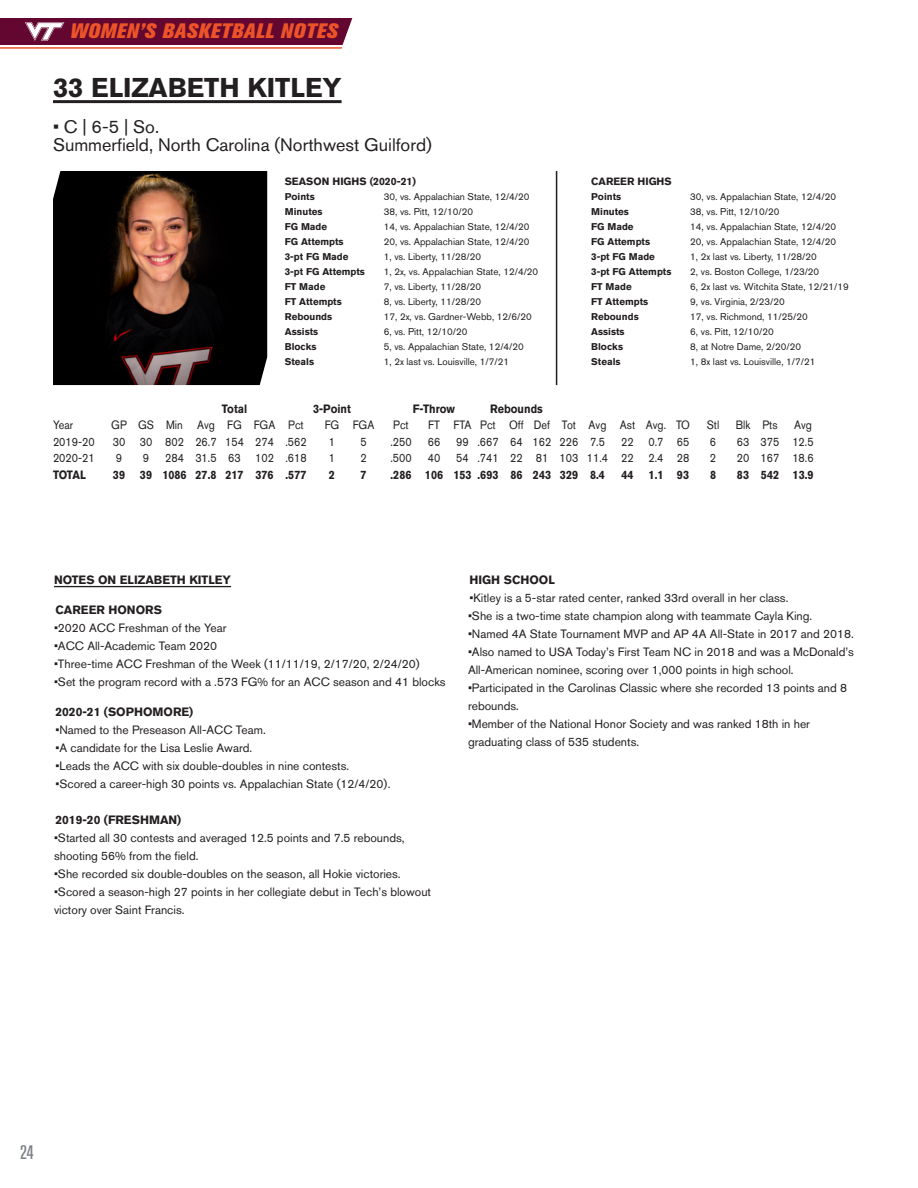
<style>
.page{position:relative;width:918px;height:1188px;background:#fff}
.page>*{position:absolute;margin:0;border:0;box-sizing:border-box;transform-origin:0 0}
.t1{font:700 27px "Akzidenz Grotesk BQ";color:#231f20}
.t2{font:italic 800 20.7px "Akzidenz Grotesk BQ";letter-spacing:.035em;color:#ec5328}
.t3{font:500 condensed 19.5px "Akzidenz Grotesk BQ";color:#7e8287}
.t4{font:18px "Akzidenz Grotesk BQ";color:#231f20}
.Box_ind_stats{font:12px/18px "Akzidenz Grotesk BQ";color:#231f20}
.Box_ind_stats-2{font:12px "Akzidenz Grotesk BQ";color:#231f20;scale:.9 1}
.Box_ind_stats-3{font:700 12px "Akzidenz Grotesk BQ";color:#231f20;scale:.9 1}
.Box_ind_stats-4{font:700 12px "Akzidenz Grotesk BQ";color:#231f20}
.t5{font:700 10.5px "Akzidenz Grotesk BQ";color:#231f20}
.t6{font:9.75px "Akzidenz Grotesk BQ";color:#231f20}
.t7{font:700 9.75px "Akzidenz Grotesk BQ";color:#231f20}
</style>
<div class="page">
<hr style="left:0;top:47px;width:342px;height:2px;background:#ec5328">
<div style="left:0;top:18px;width:352px;height:27px;background:#630630"></div>
<hr style="left:53px;top:100px;width:289px;height:3px;background:#231f20">
<img style="left:53px;top:171px;width:214px;height:214px">
<hr style="left:556px;top:171px;width:1px;height:214px;background:#231f20">
<hr style="left:54px;top:586px;width:177px;height:1px;background:#231f20">
<h2 class="t2" style="left:70px;top:19px;width:269px">WOMEN’S BASKETBALL NOTES</h2>
<p class="t1" style="left:53px;top:72px;width:290px">33 ELIZABETH KITLEY</p>
<p class="t4" style="left:53px;top:116px;width:105px">• C | 6-5 | So.</p>
<p class="t4" style="left:53px;top:134px;width:380px">Summerfield, North Carolina (Northwest Guilford)</p>
<p class="t5" style="left:285px;top:176px;width:133px">SEASON HIGHS (2020-21)</p>
<p class="t7" style="left:285px;top:191px;width:32px">Points</p>
<p class="t6" style="left:384px;top:191px;width:147px">30, vs. Appalachian State, 12/4/20</p>
<p class="t7" style="left:285px;top:206px;width:39px">Minutes</p>
<p class="t6" style="left:384px;top:206px;width:91px">38, vs. Pitt, 12/10/20</p>
<p class="t7" style="left:285px;top:221px;width:44px">FG Made</p>
<p class="t6" style="left:384px;top:221px;width:147px">14, vs. Appalachian State, 12/4/20</p>
<p class="t7" style="left:285px;top:236px;width:60px">FG Attempts</p>
<p class="t6" style="left:384px;top:236px;width:147px">20, vs. Appalachian State, 12/4/20</p>
<p class="t7" style="left:285px;top:251px;width:65px">3-pt FG Made</p>
<p class="t6" style="left:384px;top:251px;width:99px">1, vs. Liberty, 11/28/20</p>
<p class="t7" style="left:285px;top:266px;width:82px">3-pt FG Attempts</p>
<p class="t6" style="left:384px;top:266px;width:156px">1, 2x, vs. Appalachian State, 12/4/20</p>
<p class="t7" style="left:285px;top:281px;width:42px">FT Made</p>
<p class="t6" style="left:384px;top:281px;width:99px">7, vs. Liberty, 11/28/20</p>
<p class="t7" style="left:285px;top:296px;width:59px">FT Attempts</p>
<p class="t6" style="left:384px;top:296px;width:99px">8, vs. Liberty, 11/28/20</p>
<p class="t7" style="left:285px;top:311px;width:49px">Rebounds</p>
<p class="t6" style="left:384px;top:311px;width:150px">17, 2x, vs. Gardner-Webb, 12/6/20</p>
<p class="t7" style="left:285px;top:326px;width:35px">Assists</p>
<p class="t6" style="left:384px;top:326px;width:85px">6, vs. Pitt, 12/10/20</p>
<p class="t7" style="left:285px;top:341px;width:33px">Blocks</p>
<p class="t6" style="left:384px;top:341px;width:142px">5, vs. Appalachian State, 12/4/20</p>
<p class="t7" style="left:285px;top:356px;width:31px">Steals</p>
<p class="t6" style="left:384px;top:356px;width:127px">1, 2x last vs. Louisville, 1/7/21</p>
<p class="Box_ind_stats-3" style="left:222px;top:402px;width:30px">Total</p>
<p class="Box_ind_stats-3" style="left:313px;top:402px;width:44px">3-Point</p>
<p class="Box_ind_stats-3" style="left:413px;top:402px;width:48px">F-Throw</p>
<p class="Box_ind_stats-3" style="left:490px;top:402px;width:60px">Rebounds</p>
<p class="t5" style="left:591px;top:176px;width:82px">CAREER HIGHS</p>
<p class="t7" style="left:591px;top:191px;width:32px">Points</p>
<p class="t6" style="left:690px;top:191px;width:147px">30, vs. Appalachian State, 12/4/20</p>
<p class="t7" style="left:591px;top:206px;width:39px">Minutes</p>
<p class="t6" style="left:690px;top:206px;width:91px">38, vs. Pitt, 12/10/20</p>
<p class="t7" style="left:591px;top:221px;width:44px">FG Made</p>
<p class="t6" style="left:690px;top:221px;width:147px">14, vs. Appalachian State, 12/4/20</p>
<p class="t7" style="left:591px;top:236px;width:60px">FG Attempts</p>
<p class="t6" style="left:690px;top:236px;width:147px">20, vs. Appalachian State, 12/4/20</p>
<p class="t7" style="left:591px;top:251px;width:65px">3-pt FG Made</p>
<p class="t6" style="left:690px;top:251px;width:128px">1, 2x last vs. Liberty, 11/28/20</p>
<p class="t7" style="left:591px;top:266px;width:82px">3-pt FG Attempts</p>
<p class="t6" style="left:690px;top:266px;width:131px">2, vs. Boston College, 1/23/20</p>
<p class="t7" style="left:591px;top:281px;width:42px">FT Made</p>
<p class="t6" style="left:690px;top:281px;width:160px">6, 2x last vs. Witchita State, 12/21/19</p>
<p class="t7" style="left:591px;top:296px;width:59px">FT Attempts</p>
<p class="t6" style="left:690px;top:296px;width:96px">9, vs. Virginia, 2/23/20</p>
<p class="t7" style="left:591px;top:311px;width:49px">Rebounds</p>
<p class="t6" style="left:690px;top:311px;width:119px">17, vs. Richmond, 11/25/20</p>
<p class="t7" style="left:591px;top:326px;width:35px">Assists</p>
<p class="t6" style="left:690px;top:326px;width:85px">6, vs. Pitt, 12/10/20</p>
<p class="t7" style="left:591px;top:341px;width:33px">Blocks</p>
<p class="t6" style="left:690px;top:341px;width:112px">8, at Notre Dame, 2/20/20</p>
<p class="t7" style="left:591px;top:356px;width:31px">Steals</p>
<p class="t6" style="left:690px;top:356px;width:127px">1, 8x last vs. Louisville, 1/7/21</p>
<p class="Box_ind_stats-2" style="left:53px;top:418px;width:24px">Year</p>
<p class="Box_ind_stats-2" style="left:111px;top:418px;width:215px">GP GS Min Avg FG FGA Pct</p>
<p class="Box_ind_stats-2" style="left:325px;top:418px;width:57px">FG FGA</p>
<p class="Box_ind_stats-2" style="left:393px;top:418px;width:19px">Pct</p>
<p class="Box_ind_stats-2" style="left:428px;top:418px;width:292px">FT FTA Pct Off Def Tot Avg Ast Avg. TO</p>
<p class="Box_ind_stats-2" style="left:707px;top:418px;width:16px">Stl</p>
<p class="Box_ind_stats-2" style="left:736px;top:418px;width:48px">Blk Pts</p>
<p class="Box_ind_stats-2" style="left:794px;top:418px;width:21px">Avg</p>
<p class="Box_ind_stats-2" style="left:53px;top:434px;width:48px">2019-20</p>
<p class="Box_ind_stats-2" style="left:113px;top:434px;width:217px">30 30 802 26.7 154 274 .562</p>
<p class="Box_ind_stats-2" style="left:329px;top:434px;width:8px">1</p>
<p class="Box_ind_stats-2" style="left:360px;top:434px;width:59px">5 . 250</p>
<p class="Box_ind_stats-2" style="left:428px;top:434px;width:15px">66</p>
<p class="Box_ind_stats-2" style="left:456px;top:434px;width:167px">99 .667 64 162 226 7.5</p>
<p class="Box_ind_stats-2" style="left:621px;top:434px;width:77px">22 0.7 65</p>
<p class="Box_ind_stats-2" style="left:710px;top:434px;width:8px">6</p>
<p class="Box_ind_stats-2" style="left:737px;top:434px;width:87px">63 375 12.5</p>
<p class="Box_ind_stats-2" style="left:53px;top:451px;width:48px">2020-21</p>
<p class="Box_ind_stats-2" style="left:116px;top:451px;width:8px">9</p>
<p class="Box_ind_stats-2" style="left:143px;top:451px;width:8px">9</p>
<p class="Box_ind_stats-2" style="left:165px;top:451px;width:159px">284 31.5 63 102 .618</p>
<p class="Box_ind_stats-2" style="left:329px;top:451px;width:8px">1</p>
<p class="Box_ind_stats-2" style="left:360px;top:451px;width:59px">2 .500</p>
<p class="Box_ind_stats-2" style="left:428px;top:451px;width:15px">40</p>
<p class="Box_ind_stats-2" style="left:456px;top:451px;width:260px">54 .741 22 81 103 11.4 22 2.4 28</p>
<p class="Box_ind_stats-2" style="left:710px;top:451px;width:8px">2</p>
<p class="Box_ind_stats-2" style="left:737px;top:451px;width:87px">20 167 18.6</p>
<p class="Box_ind_stats-3" style="left:53px;top:468px;width:38px">TOTAL</p>
<p class="Box_ind_stats-3" style="left:113px;top:468px;width:217px">39 39 1086 27.8 217 376 .577</p>
<p class="Box_ind_stats-3" style="left:329px;top:468px;width:8px">2</p>
<p class="Box_ind_stats-3" style="left:361px;top:468px;width:8px">7</p>
<p class="Box_ind_stats-3" style="left:391px;top:468px;width:240px">.286 106 153 .693 86 243 329 8.4</p>
<p class="Box_ind_stats-3" style="left:621px;top:468px;width:15px">44</p>
<p class="Box_ind_stats-3" style="left:649px;top:468px;width:46px">1.1 93</p>
<p class="Box_ind_stats-3" style="left:710px;top:468px;width:8px">8</p>
<p class="Box_ind_stats-3" style="left:737px;top:468px;width:87px">83 542 13.9</p>
<p class="Box_ind_stats-4" style="left:54px;top:573px;width:179px">NOTES ON ELIZABETH KITLEY</p>
<p class="Box_ind_stats-4" style="left:56px;top:603px;width:108px">CAREER HONORS</p>
<p class="Box_ind_stats" style="left:54px;top:619px;width:174px">•2020 ACC Freshman of the Year</p>
<p class="Box_ind_stats" style="left:54px;top:637px;width:165px">•ACC All-Academic Team 2020</p>
<p class="Box_ind_stats" style="left:54px;top:655px;width:367px">•Three-time ACC Freshman of the Week (11/11/19, 2/17/20, 2/24/20)</p>
<p class="Box_ind_stats" style="left:54px;top:673px;width:393px">•Set the program record with a .573 FG% for an ACC season and 41 blocks</p>
<p class="Box_ind_stats-4" style="left:56px;top:705px;width:139px">2020-21 (SOPHOMORE)</p>
<p class="Box_ind_stats" style="left:56px;top:721px;width:210px">•Named to the Preseason All-ACC Team.</p>
<p class="Box_ind_stats" style="left:56px;top:739px;width:197px">•A candidate for the Lisa Leslie Award.</p>
<p class="Box_ind_stats" style="left:56px;top:757px;width:294px">•Leads the ACC with six double-doubles in nine contests.</p>
<p class="Box_ind_stats" style="left:56px;top:775px;width:335px">•Scored a career-high 30 points vs. Appalachian State (12/4/20).</p>
<p class="Box_ind_stats-4" style="left:56px;top:813px;width:127px">2019-20 (FRESHMAN)</p>
<p class="Box_ind_stats" style="left:54px;top:829px;width:352px">•Started all 30 contests and averaged 12.5 points and 7.5 rebounds, shooting 56% from the field.</p>
<p class="Box_ind_stats" style="left:54px;top:865px;width:347px">•She recorded six double-doubles on the season, all Hokie victories.</p>
<p class="Box_ind_stats" style="left:54px;top:883px;width:379px">•Scored a season-high 27 points in her collegiate debut in Tech’s blowout victory over Saint Francis.</p>
<p class="Box_ind_stats-4" style="left:470px;top:573px;width:87px">HIGH SCHOOL</p>
<p class="Box_ind_stats" style="left:470px;top:589px;width:319px">•Kitley is a 5-star rated center, ranked 33rd overall in her class.</p>
<p class="Box_ind_stats" style="left:468px;top:607px;width:344px">•She is a two-time state champion along with teammate Cayla King.</p>
<p class="Box_ind_stats" style="left:468px;top:625px;width:386px">•Named 4A State Tournament MVP and AP 4A All-State in 2017 and 2018.</p>
<p class="Box_ind_stats" style="left:468px;top:643px;width:388px">•Also named to USA Today’s First Team NC in 2018 and was a McDonald’s<br>All-American nominee, scoring over 1,000 points in high school.</p>
<p class="Box_ind_stats" style="left:468px;top:679px;width:381px">•Participated in the Carolinas Classic where she recorded 13 points and 8 rebounds.</p>
<p class="Box_ind_stats" style="left:468px;top:715px;width:344px">•Member of the National Honor Society and was ranked 18th in her graduating class of 535 students.</p>
<h3 class="t3" style="left:20px;top:1141px;width:15px">24</h3>
</div>
